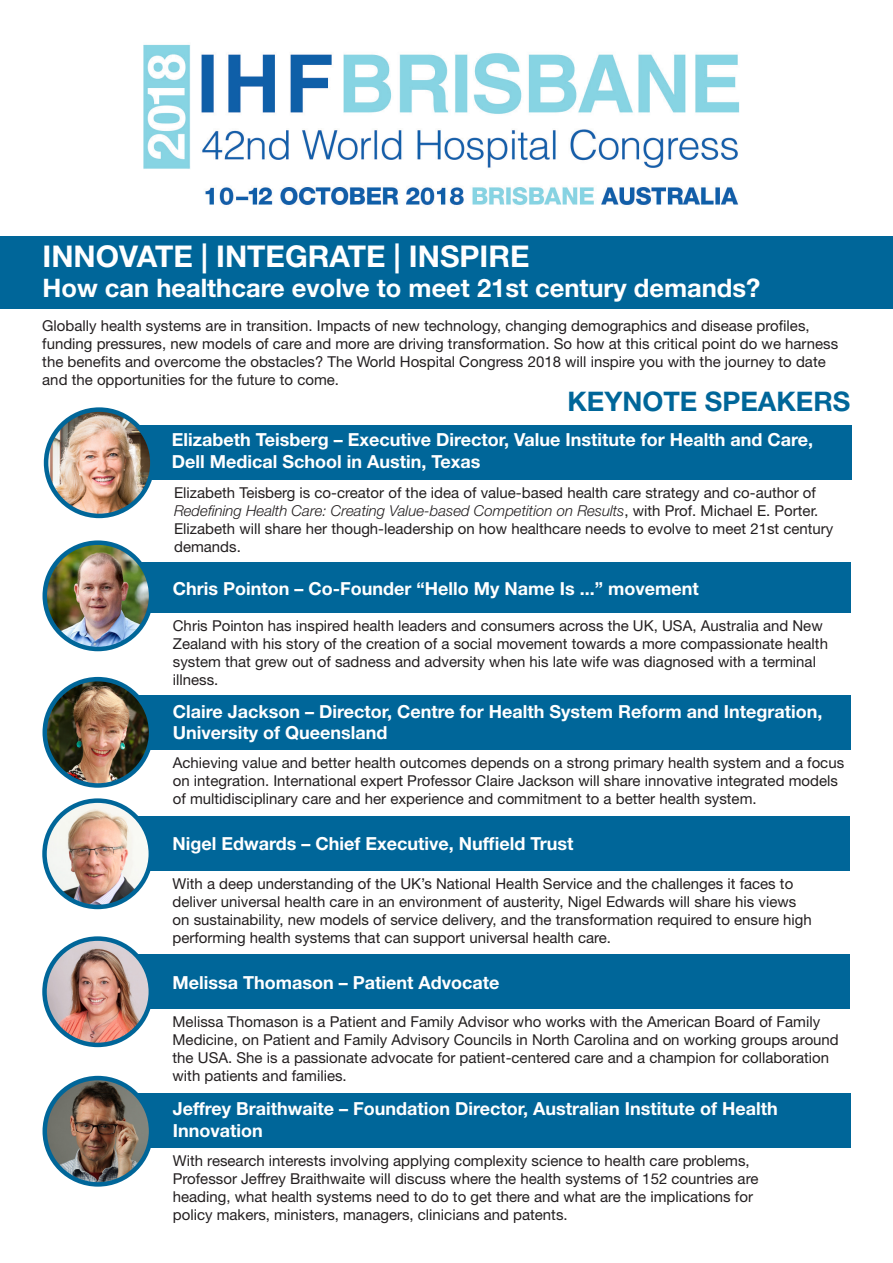
<style>
.page{position:relative;width:893px;height:1263px;background:#fff}
.page>*{position:absolute;margin:0;border:0;box-sizing:border-box;transform-origin:0 0}
.t1{font:700 30px "Helvetica Neue LT Std";color:#fff}
.t2{font:700 27px "Helvetica Neue LT Std";color:#069}
.t3{font:700 25.5px "Helvetica Neue LT Std";color:#fff}
.t4{font:700 18px/21.6px "Helvetica Neue LT Std";color:#fff}
.t5{font:15px/18px "Helvetica Neue LT Std";color:#231f20}
.s1{font-weight:300;font-style:italic}
</style>
<div class="page">
<div style="left:129px;top:425px;width:723px;height:55px;background:#069"></div>
<div style="left:128px;top:563px;width:722px;height:50px;background:#069"></div>
<img style="left:45px;top:543px;width:106px;height:106px;border-radius:53px">
<div style="left:43px;top:540px;width:110px;height:111px;border:4px solid #069;border-radius:50%"></div>
<div style="left:128px;top:695px;width:722px;height:54px;background:#069"></div>
<img style="left:45px;top:679px;width:106px;height:106px;border-radius:53px">
<div style="left:43px;top:677px;width:110px;height:111px;border:4px solid #069;border-radius:50%"></div>
<div style="left:127px;top:816px;width:723px;height:55px;background:#069"></div>
<img style="left:45px;top:801px;width:106px;height:106px;border-radius:53px">
<div style="left:42px;top:798px;width:111px;height:111px;border:4px solid #069;border-radius:50%"></div>
<div style="left:127px;top:954px;width:723px;height:55px;background:#069"></div>
<img style="left:45px;top:938px;width:106px;height:107px;border-radius:53px">
<div style="left:42px;top:936px;width:111px;height:111px;border:4px solid #069;border-radius:50%"></div>
<div style="left:128px;top:1093px;width:722px;height:55px;background:#069"></div>
<img style="left:45px;top:1078px;width:106px;height:106px;border-radius:53px">
<div style="left:43px;top:1076px;width:110px;height:110px;border:4px solid #069;border-radius:50%"></div>
<div style="left:0;top:236px;width:893px;height:72px;background:#069"></div>
<img style="left:143px;top:44px;width:597px;height:161px">
<img style="left:46px;top:410px;width:106px;height:106px;border-radius:53px">
<div style="left:44px;top:407px;width:111px;height:111px;border:4px solid #069;border-radius:50%"></div>
<p class="t1" style="left:43px;top:237px;width:488px">INNOVATE | INTEGRATE | INSPIRE</p>
<p class="t3" style="left:43px;top:272px;width:719px">How can healthcare evolve to meet 21st century demands?</p>
<p class="t5" style="left:42px;top:317px;width:797px">Globally health systems are in transition. Impacts of new technology, changing demographics and disease profiles, funding pressures, new models of care and more are driving transformation. So how at this critical point do we harness the benefits and overcome the obstacles? The World Hospital Congress 2018 will inspire you with the journey to date and the opportunities for the future to come.</p>
<p class="t2" style="left:567px;top:384px;width:285px">KEYNOTE SPEAKERS</p>
<p class="t4" style="left:172px;top:428px;width:643px">Elizabeth Teisberg – Executive Director, Value Institute for Health and Care,<br>Dell Medical School in Austin, Texas</p>
<p class="t5" style="left:174px;top:483px;width:661px">Elizabeth Teisberg is co-creator of the idea of value-based health care strategy and co-author of <span class="s1">Redefining Health Care: Creating Value-based Competition on Results</span>, with Prof. Michael E. Porter.<br>Elizabeth will share her though-leadership on how healthcare needs to evolve to meet 21st century demands.</p>
<p class="t4" style="left:173px;top:577px;width:527px">Chris Pointon – Co-Founder “Hello My Name Is ...” movement</p>
<p class="t5" style="left:173px;top:616px;width:657px">Chris Pointon has inspired health leaders and consumers across the UK, USA, Australia and New Zealand with his story of the creation of a social movement towards a more compassionate health system that grew out of sadness and adversity when his late wife was diagnosed with a terminal illness.</p>
<p class="t4" style="left:173px;top:700px;width:651px">Claire Jackson – Director, Centre for Health System Reform and Integration,<br>University of Queensland</p>
<p class="t5" style="left:173px;top:753px;width:673px">Achieving value and better health outcomes depends on a strong primary health system and a focus on integration. International expert Professor Claire Jackson will share innovative integrated models of multidisciplinary care and her experience and commitment to a better health system.</p>
<p class="t4" style="left:173px;top:832px;width:402px">Nigel Edwards – Chief Executive, Nuffield Trust</p>
<p class="t5" style="left:173px;top:874px;width:641px">With a deep understanding of the UK’s National Health Service and the challenges it faces to deliver universal health care in an environment of austerity, Nigel Edwards will share his views on sustainability, new models of service delivery, and the transformation required to ensure high performing health systems that can support universal health care.</p>
<p class="t4" style="left:173px;top:971px;width:328px">Melissa Thomason – Patient Advocate</p>
<p class="t5" style="left:173px;top:1012px;width:668px">Melissa Thomason is a Patient and Family Advisor who works with the American Board of Family Medicine, on Patient and Family Advisory Councils in North Carolina and on working groups around the USA. She is a passionate advocate for patient-centered care and a champion for collaboration with patients and families.</p>
<p class="t4" style="left:173px;top:1097px;width:606px">Jeffrey Braithwaite – Foundation Director, Australian Institute of Health</p>
<p class="t4" style="left:173px;top:1119px;width:91px">Innovation</p>
<p class="t5" style="left:173px;top:1152px;width:578px">With research interests involving applying complexity science to health care problems,</p>
<p class="t5" style="left:173px;top:1170px;width:587px">Professor Jeffrey Braithwaite will discuss where the health systems of 152 countries are</p>
<p class="t5" style="left:173px;top:1188px;width:582px">heading, what health systems need to do to get there and what are the implications for</p>
<p class="t5" style="left:173px;top:1206px;width:396px">policy makers, ministers, managers, clinicians and patents.</p>
</div>
